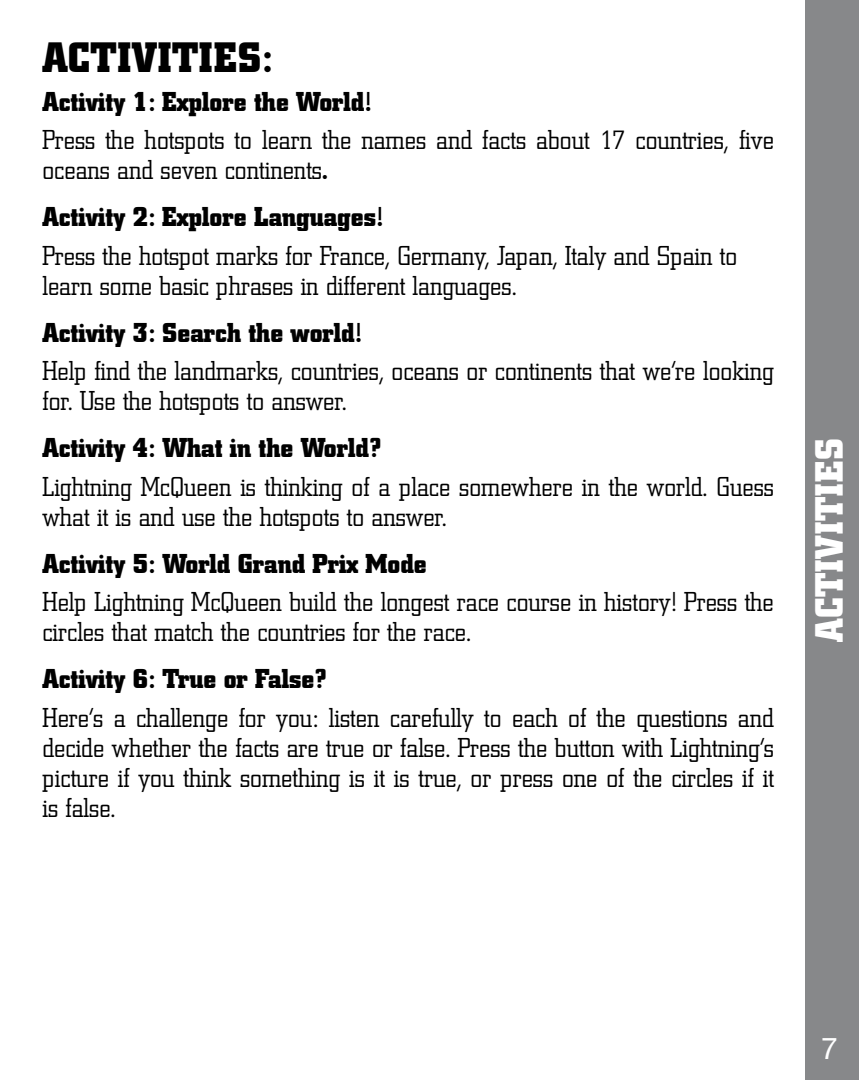
<style>
.page{position:relative;width:859px;height:1080px;background:#fff}
.page>*{position:absolute;margin:0;border:0;box-sizing:border-box;transform-origin:0 0}
.t1{font:700 42px "City";letter-spacing:.02em;color:#000}
.t2{font:700 39px "City";letter-spacing:.02em;color:#fff}
.t3{font:30px "Helvetica Neue 55 Roman";color:#fff}
.t4{font:300 27px/30px "City";color:#000}
.t5{font:700 27px "City";color:#000}
.s1{font-weight:700}
</style>
<div class="page">
<div style="left:806px;top:0;width:53px;height:1080px;background:#87888a"></div>
<h1 class="t1" style="left:42px;top:34px;width:231px">ACTIVITIES:</h1>
<p class="t5" style="left:42px;top:86px;width:330px">Activity 1: Explore the World!</p>
<p class="t4" style="left:42px;top:125px;width:733px">Press the hotspots to learn the names and facts about 17 countries, five oceans and seven continents<span class="s1">.</span></p>
<p class="t5" style="left:42px;top:202px;width:342px">Activity 2: Explore Languages!</p>
<p class="t4" style="left:42px;top:241px;width:696px">Press the hotspot marks for France, Germany, Japan, Italy and Spain to learn some basic phrases in different languages.</p>
<p class="t5" style="left:42px;top:317px;width:321px">Activity 3: Search the world!</p>
<p class="t4" style="left:42px;top:356px;width:733px">Help find the landmarks, countries, oceans or continents that we’re looking for. Use the hotspots to answer.</p>
<p class="t5" style="left:43px;top:433px;width:340px">Activity 4: What in the World?</p>
<p class="t4" style="left:43px;top:472px;width:733px">Lightning McQueen is thinking of a place somewhere in the world. Guess what it is and use the hotspots to answer.</p>
<p class="t5" style="left:43px;top:548px;width:386px">Activity 5: World Grand Prix Mode</p>
<p class="t4" style="left:43px;top:587px;width:733px">Help Lightning McQueen build the longest race course in history! Press the circles that match the countries for the race.</p>
<p class="t5" style="left:43px;top:664px;width:286px">Activity 6: True or False?</p>
<p class="t4" style="left:42px;top:703px;width:733px;text-align:justify">Here’s a challenge for you: listen carefully to each of the questions and decide whether the facts are true or false. Press the button with Lightning’s picture if you think something is it is true, or press one of the circles if it is false.</p>
<h2 class="t2" style="left:807px;top:642px;width:205px;rotate:-90deg">ACTIVITIES</h2>
<p class="t3" style="left:821px;top:1030px;width:18px">7</p>
</div>
